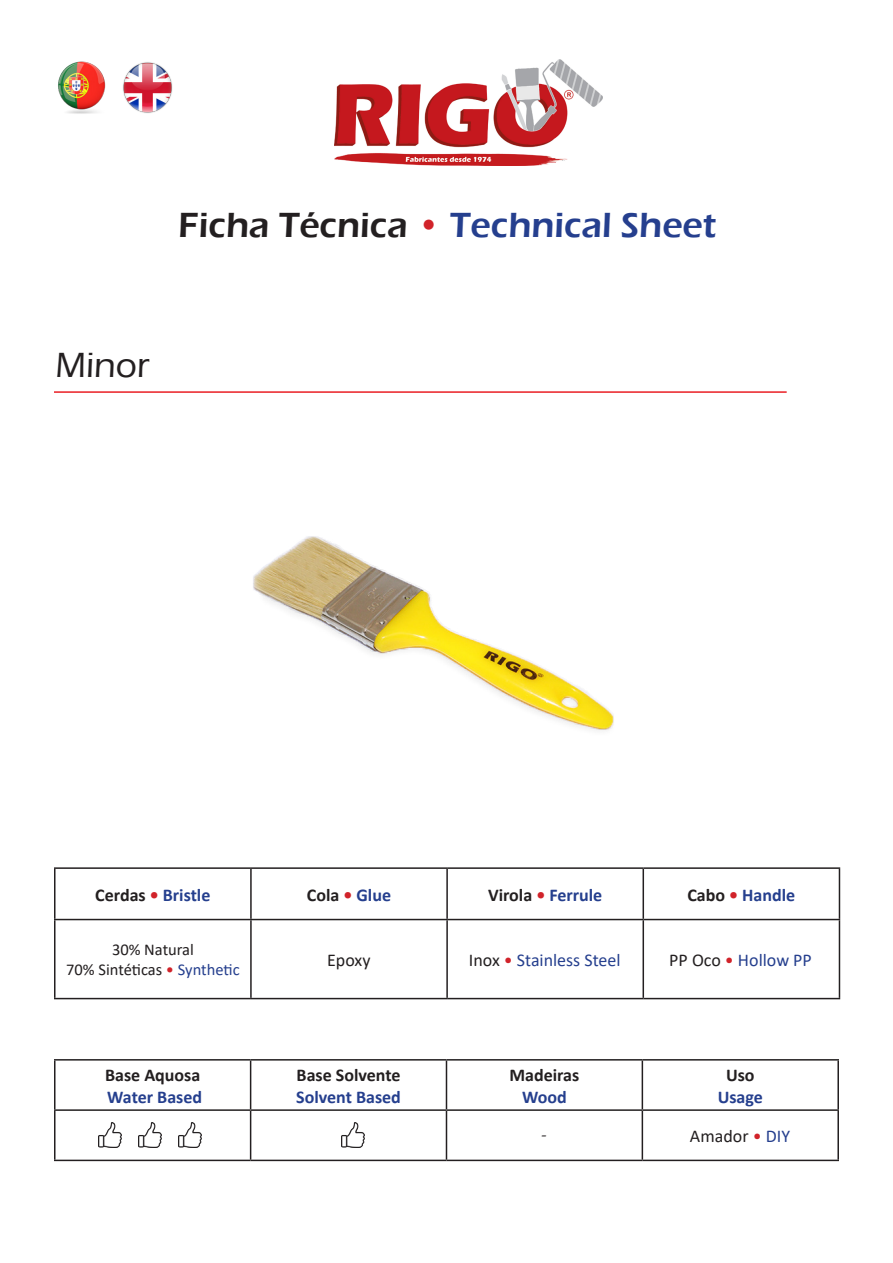
<style>
.page{position:relative;width:893px;height:1263px;background:#fff}
.page>*{position:absolute;margin:0;border:0;box-sizing:border-box;transform-origin:0 0}
.t1{font:600 36px "Eras ITC";color:#253f8e}
.t2{font:500 36px "Eras ITC";color:#231f20}
.t3{font:700 18px "Calibri";color:#253f8e}
.t4{font:700 18px "Calibri";color:#231f20}
.t5{font:18px "Calibri";color:#253f8e}
.t6{font:18px "Calibri";color:#231f20}
.t7{font:18px "Minion Pro";color:#231f20}
.t8{font:16.5px "Calibri";color:#231f20}
.s1{color:#231f20}
.s2{color:#d1232a}
.s3{color:#253f8e}
</style>
<div class="page">
<hr style="left:54px;top:1059px;width:197px;height:1px;background:#231f20">
<hr style="left:54px;top:1060px;width:2px;height:49px;background:#231f20">
<hr style="left:251px;top:1059px;width:195px;height:1px;background:#231f20">
<hr style="left:250px;top:1060px;width:1px;height:49px;background:#231f20">
<hr style="left:446px;top:1059px;width:196px;height:1px;background:#231f20">
<hr style="left:446px;top:1060px;width:1px;height:49px;background:#231f20">
<hr style="left:642px;top:1059px;width:197px;height:1px;background:#231f20">
<hr style="left:642px;top:1060px;width:1px;height:49px;background:#231f20">
<hr style="left:837px;top:1060px;width:2px;height:49px;background:#231f20">
<hr style="left:54px;top:1109px;width:197px;height:2px;background:#231f20">
<hr style="left:54px;top:1111px;width:2px;height:49px;background:#231f20">
<hr style="left:251px;top:1109px;width:195px;height:2px;background:#231f20">
<hr style="left:250px;top:1111px;width:1px;height:49px;background:#231f20">
<hr style="left:446px;top:1109px;width:196px;height:2px;background:#231f20">
<hr style="left:446px;top:1111px;width:1px;height:49px;background:#231f20">
<hr style="left:642px;top:1109px;width:197px;height:2px;background:#231f20">
<hr style="left:642px;top:1111px;width:1px;height:49px;background:#231f20">
<hr style="left:837px;top:1111px;width:2px;height:49px;background:#231f20">
<hr style="left:54px;top:1160px;width:197px;height:1px;background:#231f20">
<hr style="left:251px;top:1160px;width:195px;height:1px;background:#231f20">
<hr style="left:446px;top:1160px;width:196px;height:1px;background:#231f20">
<hr style="left:642px;top:1160px;width:197px;height:1px;background:#231f20">
<img style="left:334px;top:59px;width:268px;height:106px">
<hr style="left:54px;top:391px;width:733px;height:2px;background:#ea1e24">
<hr style="left:54px;top:867px;width:197px;height:2px;background:#231f20">
<hr style="left:54px;top:869px;width:2px;height:50px;background:#231f20">
<hr style="left:251px;top:867px;width:196px;height:2px;background:#231f20">
<hr style="left:250px;top:869px;width:2px;height:50px;background:#231f20">
<hr style="left:447px;top:867px;width:196px;height:2px;background:#231f20">
<hr style="left:446px;top:869px;width:2px;height:50px;background:#231f20">
<hr style="left:643px;top:867px;width:197px;height:2px;background:#231f20">
<hr style="left:642px;top:869px;width:2px;height:50px;background:#231f20">
<hr style="left:839px;top:869px;width:1px;height:50px;background:#231f20">
<hr style="left:54px;top:919px;width:197px;height:1px;background:#231f20">
<hr style="left:54px;top:920px;width:2px;height:78px;background:#231f20">
<hr style="left:251px;top:919px;width:196px;height:1px;background:#231f20">
<hr style="left:250px;top:920px;width:2px;height:78px;background:#231f20">
<hr style="left:447px;top:919px;width:196px;height:1px;background:#231f20">
<hr style="left:446px;top:920px;width:2px;height:78px;background:#231f20">
<hr style="left:643px;top:919px;width:197px;height:1px;background:#231f20">
<hr style="left:642px;top:920px;width:2px;height:78px;background:#231f20">
<hr style="left:839px;top:920px;width:1px;height:78px;background:#231f20">
<hr style="left:54px;top:998px;width:197px;height:1px;background:#231f20">
<hr style="left:251px;top:998px;width:196px;height:1px;background:#231f20">
<hr style="left:447px;top:998px;width:196px;height:1px;background:#231f20">
<hr style="left:643px;top:998px;width:197px;height:1px;background:#231f20">
<img style="left:58px;top:61px;width:48px;height:53px">
<img style="left:123px;top:62px;width:50px;height:51px">
<img style="left:253px;top:536px;width:361px;height:195px">
<img style="left:138px;top:1122px;width:24px;height:25px">
<img style="left:99px;top:1122px;width:23px;height:25px">
<img style="left:178px;top:1122px;width:23px;height:25px">
<img style="left:341px;top:1122px;width:23px;height:25px">
<h1 class="t1" style="left:178px;top:205px;width:539px"><span class="s1">Ficha Técnica</span> <span class="s2">•</span> Technical Sheet</h1>
<p class="t2" style="left:55px;top:345px;width:96px">Minor</p>
<p class="t3" style="left:95px;top:882px;width:117px"><span class="s1">Cerdas</span> <span class="s2">•</span> Bristle</p>
<p class="t4" style="left:307px;top:882px;width:86px">Cola <span class="s2">•</span> <span class="s3">Glue</span></p>
<p class="t3" style="left:488px;top:882px;width:116px"><span class="s1">Virola</span> <span class="s2">•</span> Ferrule</p>
<p class="t3" style="left:687px;top:882px;width:109px"><span class="s1">Cabo</span> <span class="s2">•</span> Handle</p>
<p class="t8" style="left:112px;top:938px;width:83px">30% Natural</p>
<p class="t8" style="left:66px;top:958px;width:175px">70% Sintéticas <span class="s2">•</span> <span class="s3">Synthetic</span></p>
<p class="t4" style="left:105px;top:1062px;width:97px">Base Aquosa</p>
<p class="t3" style="left:107px;top:1084px;width:96px">Water Based</p>
<p class="t6" style="left:327px;top:947px;width:45px">Epoxy</p>
<p class="t5" style="left:469px;top:947px;width:153px"><span class="s1">Inox</span> <span class="s2">•</span> Stainless Steel</p>
<p class="t5" style="left:669px;top:947px;width:144px"><span class="s1">PP Oco</span> <span class="s2">•</span> Hollow PP</p>
<p class="t4" style="left:297px;top:1062px;width:105px">Base Solvente</p>
<p class="t3" style="left:296px;top:1084px;width:106px">Solvent Based</p>
<p class="t4" style="left:509px;top:1062px;width:71px">Madeiras</p>
<p class="t3" style="left:522px;top:1084px;width:46px">Wood</p>
<p class="t4" style="left:726px;top:1062px;width:30px">Uso</p>
<p class="t3" style="left:718px;top:1084px;width:47px">Usage</p>
<p class="t7" style="left:541px;top:1122px;width:8px">-</p>
<p class="t6" style="left:690px;top:1123px;width:102px">Amador <span class="s2">•</span> <span class="s3">DIY</span></p>
</div>
